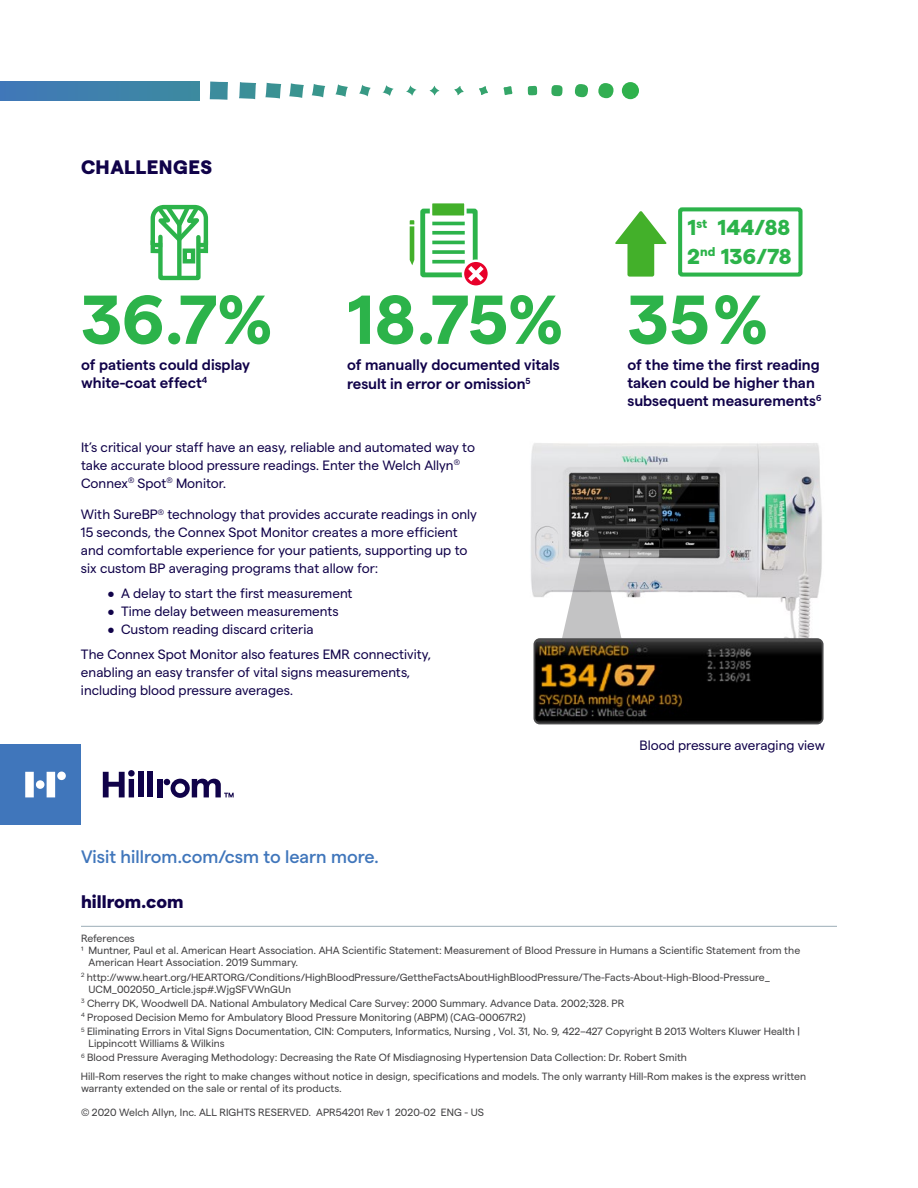
<style>
.page{position:relative;width:918px;height:1188px;background:#fff}
.page>*{position:absolute;margin:0;border:0;box-sizing:border-box;transform-origin:0 0}
.t1{font:700 69px "Matter";letter-spacing:.005em;color:#2cb34a}
.t2{font:800 21.6px/28.3px "Matter";color:#2cb34a}
.t3{font:800 19.5px "Matter";letter-spacing:.025em;color:#100249}
.t4{font:500 18px "Matter";color:#4076bb}
.t5{font:800 18px "Matter";color:#100249}
.t6{font:600 15px/18px "Matter";color:#100249}
.t7{font:13.5px/18px "Matter";color:#100249}
.t8{font:10.5px/14.1px "Matter";color:#414042}
</style>
<div class="page">
<img style="left:530px;top:443px;width:292px;height:233px">
<svg style="left:562px;top:508px;width:60px;height:130px;background:#9e9e9f"></svg>
<img style="left:534px;top:639px;width:287px;height:85px">
<div style="left:534px;top:638px;width:290px;height:86px;border:2px solid #4b4b4c;border-radius:5px"></div>
<hr style="left:81px;top:926px;width:756px;height:1px;background:#9cadb7">
<div style="left:0;top:744px;width:81px;height:81px;background:#4076bb"></div>
<svg style="left:25px;top:772px;width:9px;height:25px"></svg>
<svg style="left:47px;top:772px;width:8px;height:25px"></svg>
<div style="left:57px;top:772px;width:9px;height:8px;background:#fff;border-radius:50%"></div>
<div style="left:138px;top:771px;width:6px;height:26px;background:#100249"></div>
<div style="left:148px;top:771px;width:5px;height:26px;background:#100249"></div>
<div style="left:157px;top:779px;width:5px;height:18px;background:#100249"></div>
<svg style="left:103px;top:770px;width:32px;height:27px"></svg>
<div style="left:36px;top:780px;width:8px;height:9px;background:#fff;border-radius:50%"></div>
<svg style="left:164px;top:779px;width:70px;height:19px"></svg>
<div style="left:0;top:81px;width:199px;height:19px;background:#3f81ac"></div>
<svg style="left:209px;top:82px;width:19px;height:18px"></svg>
<svg style="left:239px;top:82px;width:17px;height:18px"></svg>
<svg style="left:265px;top:83px;width:17px;height:16px"></svg>
<svg style="left:289px;top:83px;width:37px;height:15px"></svg>
<svg style="left:335px;top:84px;width:13px;height:13px"></svg>
<svg style="left:359px;top:85px;width:12px;height:12px"></svg>
<svg style="left:382px;top:85px;width:12px;height:11px"></svg>
<svg style="left:406px;top:85px;width:11px;height:11px"></svg>
<svg style="left:429px;top:86px;width:11px;height:10px"></svg>
<svg style="left:454px;top:86px;width:10px;height:10px"></svg>
<svg style="left:479px;top:86px;width:9px;height:9px"></svg>
<svg style="left:503px;top:86px;width:10px;height:9px"></svg>
<svg style="left:527px;top:86px;width:11px;height:10px"></svg>
<svg style="left:551px;top:85px;width:12px;height:11px"></svg>
<svg style="left:575px;top:84px;width:13px;height:13px"></svg>
<svg style="left:598px;top:83px;width:16px;height:15px"></svg>
<div style="left:622px;top:82px;width:17px;height:17px;background:#2fb24c;border-radius:9px"></div>
<div style="left:420px;top:209px;width:58px;height:68px;border:5px solid #2cb34a"></div>
<hr style="left:432px;top:222px;width:33px;height:3px;background:#2cb34a">
<svg style="left:432px;top:231px;width:33px;height:4px"></svg>
<hr style="left:432px;top:241px;width:33px;height:3px;background:#2cb34a">
<svg style="left:432px;top:250px;width:33px;height:4px"></svg>
<svg style="left:432px;top:260px;width:33px;height:4px"></svg>
<svg style="left:463px;top:261px;width:26px;height:26px"></svg>
<div style="left:462px;top:260px;width:28px;height:28px;border:2px solid #fff;border-radius:50%"></div>
<svg style="left:468px;top:266px;width:16px;height:15px"></svg>
<div style="left:431px;top:202px;width:34px;height:15px;background:#43b02a"></div>
<div style="left:430px;top:201px;width:37px;height:17px;border:2px solid #fff"></div>
<svg style="left:410px;top:220px;width:4px;height:45px"></svg>
<svg style="left:150px;top:204px;width:59px;height:77px"></svg>
<div style="left:183px;top:249px;width:12px;height:14px;border:4px solid #2cb34a"></div>
<div style="left:627px;top:231px;width:27px;height:46px;background:#43b02a;border-radius:2px"></div>
<svg style="left:615px;top:211px;width:52px;height:33px"></svg>
<div style="left:678px;top:207px;width:125px;height:70px;border:4px solid #2cb34a;border-radius:2px"></div>
<h3 class="t3" style="left:81px;top:152px;width:133px">CHALLENGES</h3>
<h2 class="t2" style="left:688px;top:211px;width:105px">1<sup>st</sup> 144/88<br>2<sup>nd</sup> 136/78</h2>
<h1 class="t1" style="left:81px;top:268px;width:688px">36.7% 18.75% 35%</h1>
<h3 class="t6" style="left:81px;top:354px;width:171px">of patients could display white-coat effect<sup>4</sup></h3>
<h3 class="t6" style="left:347px;top:353px;width:214px;line-height:19.5px">of manually documented vitals result in error or omission<sup>5</sup></h3>
<h3 class="t6" style="left:627px;top:354px;width:196px">of the time the first reading taken could be higher than subsequent measurements<sup>6</sup></h3>
<p class="t7" style="left:81px;top:437px;width:396px">It’s critical your staff have an easy, reliable and automated way to take accurate blood pressure readings. Enter the Welch Allyn<sup>®<br></sup>Connex<sup>®</sup> Spot<sup>®</sup> Monitor.</p>
<p class="t7" style="left:81px;top:505px;width:397px">With SureBP<sup>®</sup> technology that provides accurate readings in only 15 seconds, the Connex Spot Monitor creates a more efficient and comfortable experience for your patients, supporting up to six custom BP averaging programs that allow for:</p>
<p class="t7" style="left:108px;top:583px;width:246px">• A delay to start the first measurement</p>
<p class="t7" style="left:108px;top:601px;width:232px">• Time delay between measurements</p>
<p class="t7" style="left:81px;top:616px;width:352px;line-height:24.8px;text-indent:27px">• Custom reading discard criteria<br>The Connex Spot Monitor also features EMR connectivity,</p>
<p class="t7" style="left:81px;top:662px;width:331px">enabling an easy transfer of vital signs measurements, including blood pressure averages.</p>
<p class="t7" style="left:639px;top:735px;width:187px">Blood pressure averaging view</p>
<h3 class="t4" style="left:81px;top:843px;width:300px">Visit hillrom.com/csm to learn more.</h3>
<h3 class="t5" style="left:81px;top:888px;width:104px">hillrom.com</h3>
<p class="t8" style="left:81px;top:931px;width:55px">References</p>
<p class="t8" style="left:81px;top:943px;width:721px">1 Muntner, Paul et al. American Heart Association. AHA Scientific Statement: Measurement of Blood Pressure in Humans a Scientific Statement from the</p>
<p class="t8" style="left:88px;top:955px;width:211px">American Heart Association. 2019 Summary.</p>
<p class="t8" style="left:89px;top:970px;width:683px;line-height:12px;text-indent:-8px"><sup>2</sup> http://www.heart.org/HEARTORG/Conditions/HighBloodPressure/GettheFactsAboutHighBloodPressure/The-Facts-About-High-Blood-Pressure_<br>UCM_002050_Article.jsp#.WjgSFVWnGUn</p>
<p class="t8" style="left:81px;top:995px;width:721px"><sup>3</sup> Cherry DK, Woodwell DA. National Ambulatory Medical Care Survey: 2000 Summary. Advance Data. 2002;328. PR<br><sup>4</sup> Proposed Decision Memo for Ambulatory Blood Pressure Monitoring (ABPM) (CAG-00067R2)<br><sup>5</sup> Eliminating Errors in Vital Signs Documentation, CIN: Computers, Informatics, Nursing , Vol. 31, No. 9, 422–427 Copyright B 2013 Wolters Kluwer Health |</p>
<p class="t8" style="left:81px;top:1035px;width:608px;text-indent:8px">Lippincott Williams &amp; Wilkins<br><sup>6</sup> Blood Pressure Averaging Methodology: Decreasing the Rate Of Misdiagnosing Hypertension Data Collection: Dr. Robert Smith</p>
<p class="t8" style="left:81px;top:1069px;width:727px;line-height:12px">Hill-Rom reserves the right to make changes without notice in design, specifications and models. The only warranty Hill-Rom makes is the express written warranty extended on the sale or rental of its products.</p>
<p class="t8" style="left:81px;top:1104px;width:404px">© 2020 Welch Allyn, Inc. ALL RIGHTS RESERVED. APR54201 Rev 1 2020-02 ENG - US</p>
</div>
